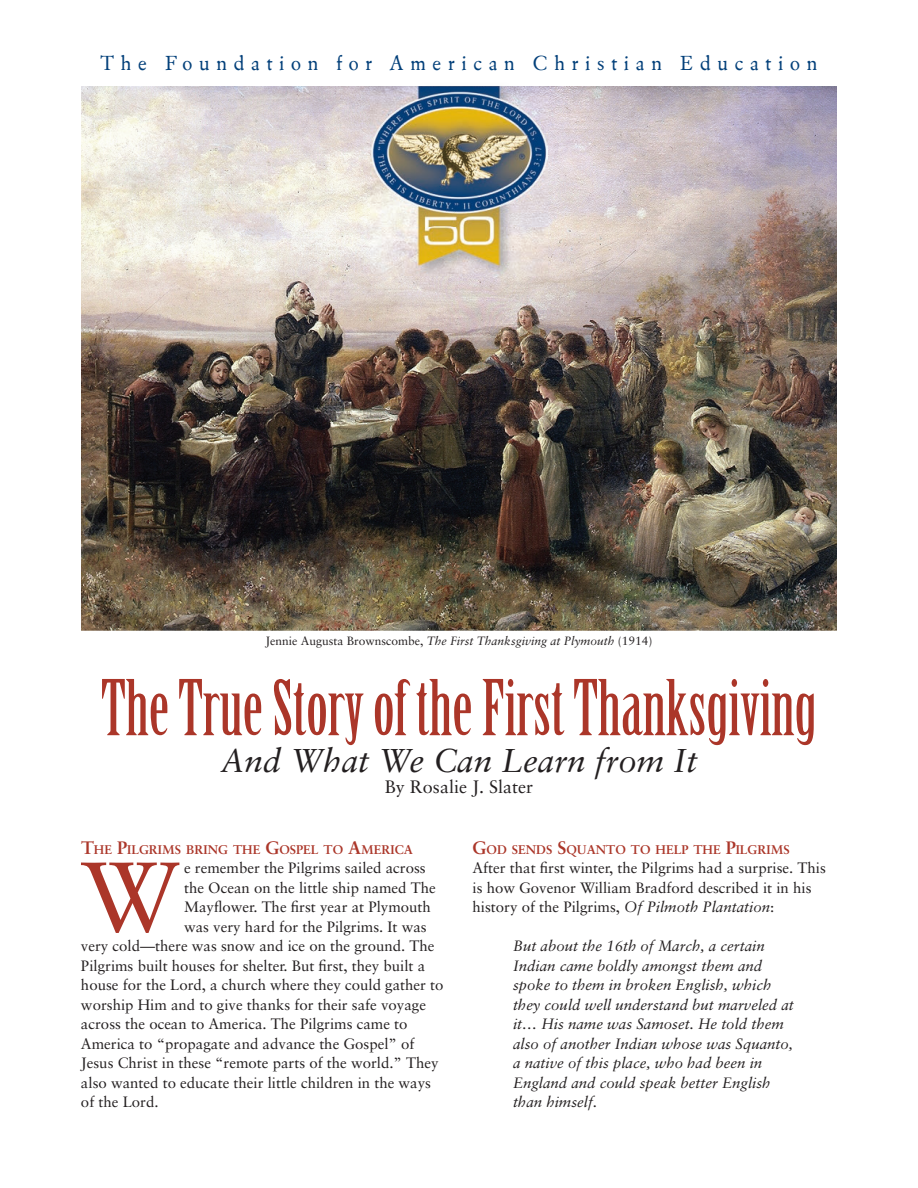
<style>
.page{position:relative;width:918px;height:1188px;background:#fff}
.page>*{position:absolute;margin:0;border:0;box-sizing:border-box;transform-origin:0 0}
.t1{font:98.85px "Sabon";color:#ab3629}
.t2{font:75px "Birch";color:#ab3629}
.t3{font:italic 33px "Sabon";color:#231f20}
.t4{font:21px "Eldorado Text";letter-spacing:.32em;color:#03407a}
.t5{font:18px "Sabon";color:#231f20}
.t6{font:15px/19.5px "Sabon";color:#231f20}
.t7{font:italic 15px/19.5px "Sabon";color:#231f20}
.t8{font:700 12.6px "Sabon";color:#ab3629}
.t9{font:12px "Sabon";color:#231f20}
.s1{font-style:italic}
.s2{font-size:18px}
</style>
<div class="page">
<img style="left:81px;top:86px;width:756px;height:545px">
<img style="left:371px;top:86px;width:176px;height:189px">
<h3 class="t4" style="left:101px;top:51px;width:718px">The Foundation for American Christian Education</h3>
<p class="t9" style="left:266px;top:634px;width:388px">Jennie Augusta Brownscombe, <span class="s1">The First Thanksgiving at Plymouth</span> (1914)</p>
<h2 class="t2" style="left:101px;top:669px;width:717px">The True Story of the First Thanksgiving</h2>
<h3 class="t3" style="left:221px;top:741px;width:478px">And What We Can Learn from It</h3>
<p class="t5" style="left:385px;top:776px;width:150px">By Rosalie J. Slater</p>
<p class="t8" style="left:81px;top:841px;width:333px"><span class="s2">T</span>HE <span class="s2">P</span>ILGRIMS BRING THE <span class="s2">G</span>OSPEL TO <span class="s2">A</span>MERICA</p>
<h1 class="t1" style="left:81px;top:838px;width:100px">W</h1>
<p class="t6" style="left:184px;top:858px;width:243px">e remember the Pilgrims sailed across</p>
<p class="t6" style="left:184px;top:877px;width:253px">the Ocean on the little ship named The</p>
<p class="t6" style="left:184px;top:897px;width:248px">Mayflower. The first year at Plymouth</p>
<p class="t6" style="left:184px;top:916px;width:244px">was very hard for the Pilgrims. It was</p>
<p class="t6" style="left:81px;top:936px;width:355px">very cold—there was snow and ice on the ground. The</p>
<p class="t6" style="left:81px;top:955px;width:346px">Pilgrims built houses for shelter. But first, they built a</p>
<p class="t6" style="left:81px;top:975px;width:364px">house for the Lord, a church where they could gather to</p>
<p class="t6" style="left:81px;top:994px;width:347px">worship Him and to give thanks for their safe voyage</p>
<p class="t6" style="left:81px;top:1014px;width:328px">across the ocean to America. The Pilgrims came to</p>
<p class="t6" style="left:81px;top:1033px;width:335px">America to “propagate and advance the Gospel” of</p>
<p class="t6" style="left:81px;top:1053px;width:359px">Jesus Christ in these “remote parts of the world.” They</p>
<p class="t6" style="left:81px;top:1072px;width:352px">also wanted to educate their little children in the ways</p>
<p class="t6" style="left:81px;top:1092px;width:79px">of the Lord.</p>
<p class="t8" style="left:472px;top:841px;width:319px"><span class="s2">G</span>OD SENDS <span class="s2">S</span>QUANTO TO HELP THE <span class="s2">P</span>ILGRIMS</p>
<p class="t6" style="left:472px;top:858px;width:355px">After that first winter, the Pilgrims had a surprise. This is how Govenor William Bradford described it in his history of the Pilgrims, <span class="s1">Of Pilmoth Plantation</span>:</p>
<p class="t7" style="left:513px;top:936px;width:282px">But about the 16th of March, a certain Indian came boldly amongst them and spoke to them in broken English, which they could well understand but marveled at it… His name was Samoset. He told them also of another Indian whose was Squanto, a native of this place, who had been in England and could speak better English than himself.</p>
</div>
